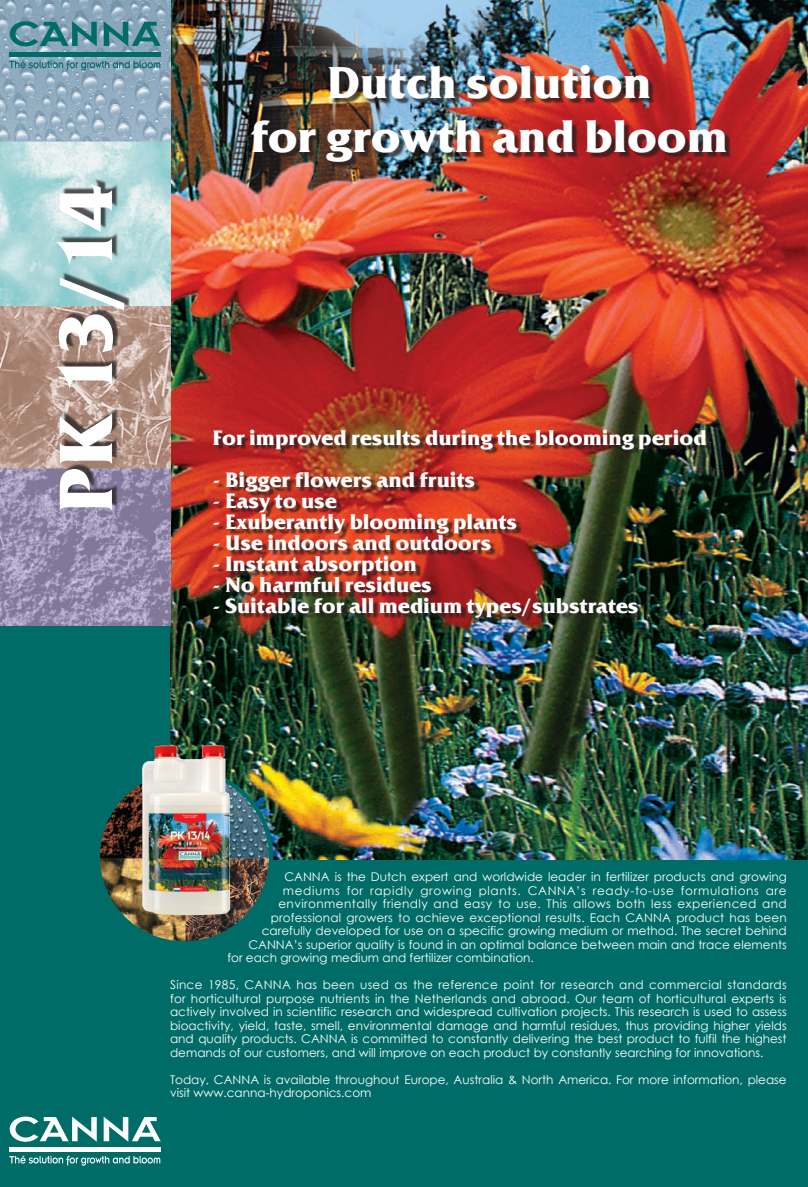
<style>
.page{position:relative;width:808px;height:1187px;background:#fff}
.page>*{position:absolute;margin:0;border:0;box-sizing:border-box;transform-origin:0 0}
.Normaal{font:700 75px "Friz Quadrata Com";color:#fff}
.Normaal-2{font:700 45px "Friz Quadrata Com";color:#fff}
.Normaal-3{font:700 21px "Friz Quadrata Com";color:#fff}
.Normaal-4{font:12px/13.5px "Century Gothic";color:#fff;text-align:justify}
.Normaal-5{font:12px "Century Gothic";letter-spacing:.035em;color:#fff}
.Normaal-6{font:12px "Century Gothic";letter-spacing:.055em;color:#fff}
</style>
<div class="page">
<div style="left:0;top:0;width:808px;height:1186px;background:#006c67"></div>
<img style="left:170px;top:0;width:638px;height:859px">
<img style="left:0;top:0;width:170px;height:625px">
<div style="left:253px;top:68px;width:479px;height:99px;background:#231f20;opacity:.75"></div>
<div style="left:216px;top:432px;width:496px;height:191px;background:#231f20;opacity:.75"></div>
<div style="left:59px;top:178px;width:71px;height:330px;background:#231f20;opacity:.75"></div>
<svg style="left:10px;top:1116px;width:87px;height:25px"></svg>
<svg style="left:104px;top:1117px;width:57px;height:24px"></svg>
<div style="left:10px;top:1146px;width:151px;height:5px;background:#fff"></div>
<svg style="left:9px;top:1155px;width:151px;height:10px"></svg>
<svg style="left:10px;top:21px;width:87px;height:25px"></svg>
<svg style="left:104px;top:21px;width:57px;height:25px"></svg>
<div style="left:10px;top:51px;width:151px;height:5px;background:#006c67"></div>
<svg style="left:9px;top:60px;width:151px;height:10px;background:#6899a6"></svg>
<img style="left:101px;top:770px;width:170px;height:170px">
<img style="left:142px;top:745px;width:88px;height:170px">
<p class="Normaal" style="left:40px;top:513px;width:331px;rotate:-90deg">PK 13/14</p>
<p class="Normaal-2" style="left:327px;top:55px;width:326px">Dutch solution</p>
<p class="Normaal-2" style="left:250px;top:109px;width:479px">for growth and bloom</p>
<p class="Normaal-3" style="left:213px;top:424px;width:495px">For improved results during the blooming period</p>
<p class="Normaal-3" style="left:213px;top:466px;width:264px">- Bigger flowers and fruits</p>
<p class="Normaal-3" style="left:213px;top:487px;width:126px">- Easy to use</p>
<p class="Normaal-3" style="left:213px;top:508px;width:306px">- Exuberantly blooming plants</p>
<p class="Normaal-3" style="left:213px;top:529px;width:280px">- Use indoors and outdoors</p>
<p class="Normaal-3" style="left:213px;top:550px;width:206px">- Instant absorption</p>
<p class="Normaal-3" style="left:213px;top:571px;width:221px">- No harmful residues</p>
<p class="Normaal-3" style="left:213px;top:592px;width:427px">- Suitable for all medium types/substrates</p>
<p class="Normaal-4" style="left:284px;top:869px;width:504px">CANNA is the Dutch expert and worldwide leader in fertilizer products and growing</p>
<p class="Normaal-6" style="left:283px;top:881px;width:505px">mediums for rapidly growing plants. CANNA’s ready-to-use formulations are</p>
<p class="Normaal-5" style="left:278px;top:895px;width:510px">environmentally friendly and easy to use. This allows both less experienced and</p>
<p class="Normaal-4" style="left:271px;top:910px;width:517px">professional growers to achieve exceptional results. Each CANNA product has been</p>
<p class="Normaal-4" style="left:262px;top:923px;width:526px">carefully developed for use on a specific growing medium or method. The secret behind</p>
<p class="Normaal-4" style="left:248px;top:937px;width:540px">CANNA’s superior quality is found in an optimal balance between main and trace elements</p>
<p class="Normaal-4" style="left:227px;top:950px;width:308px">for each growing medium and fertilizer combination.</p>
<p class="Normaal-4" style="left:170px;top:977px;width:618px">Since 1985, CANNA has been used as the reference point for research and commercial standards for horticultural purpose nutrients in the Netherlands and abroad. Our team of horticultural experts is actively involved in scientific research and widespread cultivation projects. This research is used to assess bioactivity, yield, taste, smell, environmental damage and harmful residues, thus providing higher yields and quality products. CANNA is committed to constantly delivering the best product to fulfil the highest demands of our customers, and will improve on each product by constantly searching for innovations.</p>
<p class="Normaal-4" style="left:170px;top:1072px;width:618px">Today, CANNA is available throughout Europe, Australia &amp; North America. For more information, please visit www.canna-hydroponics.com</p>
</div>
